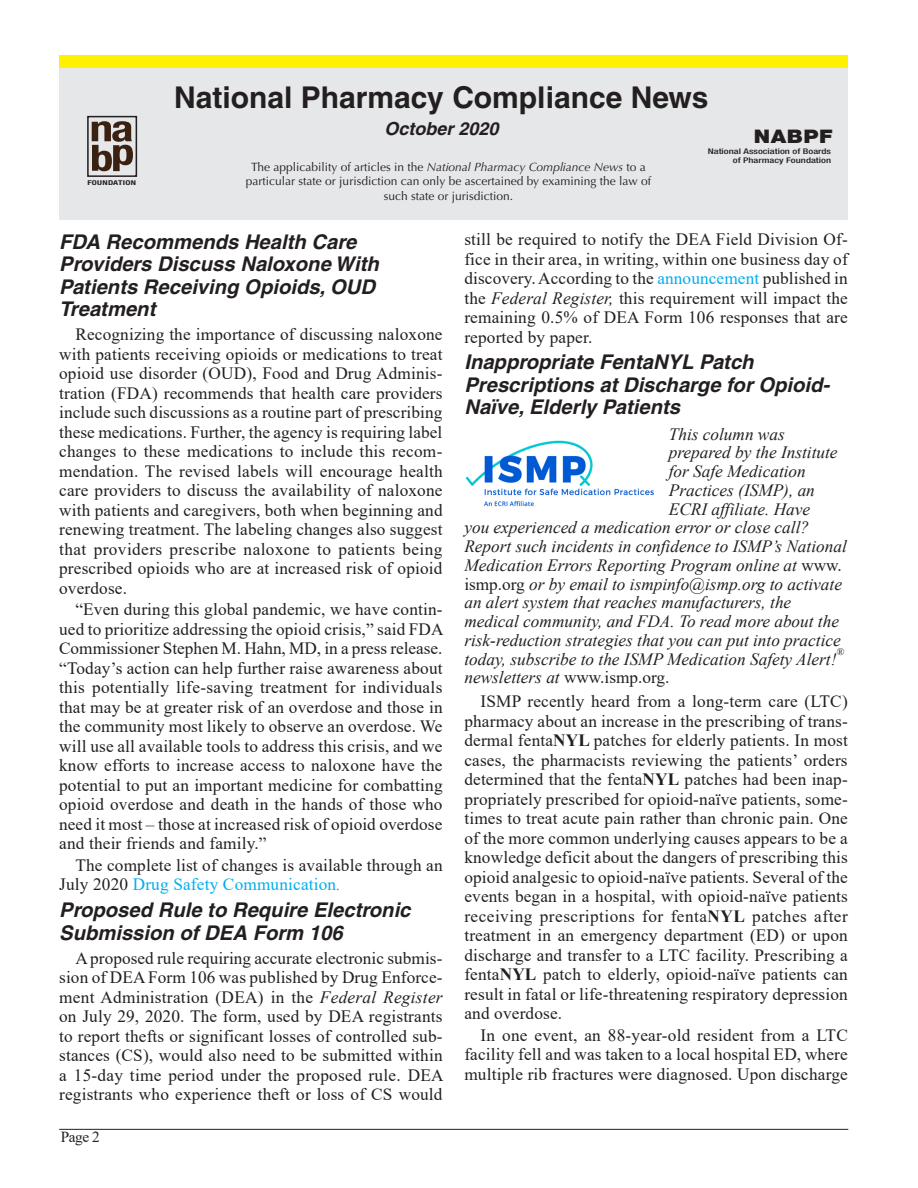
<style>
.page{position:relative;width:918px;height:1188px;background:#fff}
.page>*{position:absolute;margin:0;border:0;box-sizing:border-box;transform-origin:0 0}
.t1{font:700 30px "Helvetica";color:#231f20}
.Headline{font:italic 700 20.25px/22.5px "Helvetica";color:#231f20}
.t2{font:900 18.75px "Helvetica Neue LT Std";letter-spacing:.025em;color:#231f20;scale:1.15 1}
.t3{font:italic 700 18px "Helvetica";color:#231f20}
.Body_text{font:17.25px/19.5px "Times New Roman";letter-spacing:.01em;color:#231f20;text-align:justify}
.Headline-2{font:italic 17.25px "Times New Roman";color:#231f20}
.t4{font:15.3px "Times New Roman";color:#231f20}
.t5{font:12px/14.4px "Optima LT Std";color:#231f20;text-align:center}
.Headline-3{font:italic 10.05px "Times New Roman";color:#231f20}
.t6{font:500 condensed 7.8px/9.3px "Helvetica Neue LT Std";color:#231f20;text-align:right;scale:1.35 1}
.t7{font:700 condensed 6.6px "Helvetica Neue LT Std";letter-spacing:.03em;color:#231f20;scale:1.38 1}
.s1{font-style:italic}
.s2{color:#00aeef}
.s3{font-style:italic;color:#00aeef}
.s4{font-style:normal}
.s5{font-weight:700}
</style>
<div class="page">
<div style="left:59px;top:68px;width:789px;height:152px;background:#e6e7e9"></div>
<div style="left:59px;top:55px;width:789px;height:13px;background:#fff101"></div>
<hr style="left:59px;top:1129px;width:789px;height:1px;background:#231f20">
<svg style="left:92px;top:121px;width:41px;height:50px"></svg>
<div style="left:87px;top:116px;width:50px;height:61px;border:2px solid #231f20"></div>
<img style="left:465px;top:440px;width:189px;height:67px">
<p class="t7" style="left:87px;top:179px;width:37px">FOUNDATION</p>
<p class="t1" style="left:174px;top:80px;width:536px">National Pharmacy Compliance News</p>
<p class="t3" style="left:384px;top:118px;width:116px">October 2020</p>
<p class="t5" style="left:246px;top:160px;width:407px">The applicability of articles in the <span class="s1">National Pharmacy Compliance News</span> to a particular state or jurisdiction can only be ascertained by examining the law of such state or jurisdiction.</p>
<p class="t2" style="left:754px;top:125px;width:70px">NABPF</p>
<p class="t6" style="left:708px;top:146px;width:93px">National Association of Boards of Pharmacy Foundation</p>
<p class="Headline" style="left:59px;top:230px;width:321px">FDA Recommends Health Care<br>Providers Discuss Naloxone With<br>Patients Receiving Opioids, OUD<br>Treatment</p>
<p class="Body_text" style="left:59px;top:324px;width:385px;text-indent:16px">Recognizing the importance of discussing naloxone with patients receiving opioids or medications to treat opioid use disorder (OUD), Food and Drug Adminis&shy;tration (FDA) recommends that health care providers include such discussions as a routine part of prescribing these medications. Further, the agency is requiring label changes to these medications to include this recom&shy;mendation. The revised labels will encourage health care providers to discuss the availability of naloxone with patients and caregivers, both when beginning and renewing treatment. The labeling changes also suggest that providers prescribe naloxone to patients being prescribed opioids who are at increased risk of opioid overdose.</p>
<p class="Body_text" style="left:59px;top:599px;width:386px;text-indent:16px">“Even during this global pandemic, we have contin&shy;ued to prioritize addressing the opioid crisis,” said FDA Commissioner Stephen M. Hahn, MD, in a press release. “Today’s action can help further raise awareness about this potentially life-saving treatment for individuals that may be at greater risk of an overdose and those in the community most likely to observe an overdose. We will use all available tools to address this crisis, and we know efforts to increase access to naloxone have the potential to put an important medicine for combatting opioid overdose and death in the hands of those who need it most – those at increased risk of opioid overdose and their friends and family.”</p>
<p class="Body_text" style="left:59px;top:855px;width:385px;text-indent:16px">The complete list of changes is available through an<br>July 2020 <span class="s2">Drug Safety Communication</span><span class="s3">.</span></p>
<p class="Headline" style="left:59px;top:899px;width:353px">Proposed Rule to Require Electronic<br>Submission of DEA Form 106</p>
<p class="Body_text" style="left:59px;top:947px;width:386px;text-indent:16px">A proposed rule requiring accurate electronic submis&shy;sion of DEA Form 106 was published by Drug Enforce&shy;ment Administration (DEA) in the <span class="s1">Federal Register </span>on July 29, 2020. The form, used by DEA registrants to report thefts or significant losses of controlled sub&shy;stances (CS), would also need to be submitted within a 15-day time period under the proposed rule. DEA registrants who experience theft or loss of CS would</p>
<p class="t4" style="left:61px;top:1127px;width:41px">Page 2</p>
<p class="Body_text" style="left:464px;top:229px;width:385px">still be required to notify the DEA Field Division Of&shy;fice in their area, in writing, within one business day of discovery. According to the <span class="s2">announcement</span> published in the <span class="s1">Federal Register,</span> this requirement will impact the remaining 0.5% of DEA Form 106 responses that are reported by paper.</p>
<p class="Headline" style="left:464px;top:351px;width:367px">Inappropriate FentaNYL Patch<br>Prescriptions at Discharge for Opioid-<br>Naïve, Elderly Patients</p>
<p class="Headline-2" style="left:669px;top:422px;width:117px">This column was</p>
<p class="Headline-2" style="left:669px;top:441px;width:170px">prepared by the Institute</p>
<p class="Headline-2" style="left:669px;top:459px;width:139px">for Safe Medication</p>
<p class="Headline-2" style="left:669px;top:478px;width:148px">Practices (ISMP), an</p>
<p class="Headline-2" style="left:669px;top:497px;width:143px">ECRI affiliate. Have</p>
<p class="Headline-2" style="left:464px;top:516px;width:346px">you experienced a medication error or close call?</p>
<p class="Headline-2" style="left:464px;top:534px;width:384px">Report such incidents in confidence to ISMP’s National</p>
<p class="Headline-2" style="left:464px;top:553px;width:379px">Medication Errors Reporting Program online at <span class="s4">www.</span></p>
<p class="Headline-2" style="left:464px;top:572px;width:379px"><span class="s4">ismp.org</span> or by email to ismpinfo@ismp.org to activate</p>
<p class="Headline-2" style="left:464px;top:591px;width:328px">an alert system that reaches manufacturers, the</p>
<p class="Headline-2" style="left:464px;top:609px;width:376px">medical community, and FDA. To read more about the</p>
<p class="Headline-2" style="left:464px;top:628px;width:378px">risk-reduction strategies that you can put into practice</p>
<p class="Headline-2" style="left:464px;top:647px;width:374px">today, subscribe to the ISMP Medication Safety Alert!</p>
<p class="Headline-3" style="left:836px;top:645px;width:9px">®</p>
<p class="Headline-2" style="left:464px;top:666px;width:207px">newsletters at <span class="s4">www.ismp.org.</span></p>
<p class="Body_text" style="left:464px;top:691px;width:385px;text-indent:16px">ISMP recently heard from a long-term care (LTC) pharmacy about an increase in the prescribing of trans&shy;dermal fenta<span class="s5">NYL</span> patches for elderly patients. In most cases, the pharmacists reviewing the patients’ orders determined that the fenta<span class="s5">NYL</span> patches had been inap&shy;propriately prescribed for opioid-naïve patients, some&shy;times to treat acute pain rather than chronic pain. One of the more common underlying causes appears to be a knowledge deficit about the dangers of prescribing this opioid analgesic to opioid-naïve patients. Several of the events began in a hospital, with opioid-naïve patients receiving prescriptions for fenta<span class="s5">NYL</span> patches after treatment in an emergency department (ED) or upon discharge and transfer to a LTC facility. Prescribing a fenta<span class="s5">NYL</span> patch to elderly, opioid-naïve patients can result in fatal or life-threatening respiratory depression and overdose.</p>
<p class="Body_text" style="left:464px;top:1025px;width:385px;text-indent:16px">In one event, an 88-year-old resident from a LTC facility fell and was taken to a local hospital ED, where multiple rib fractures were diagnosed. Upon discharge</p>
</div>
